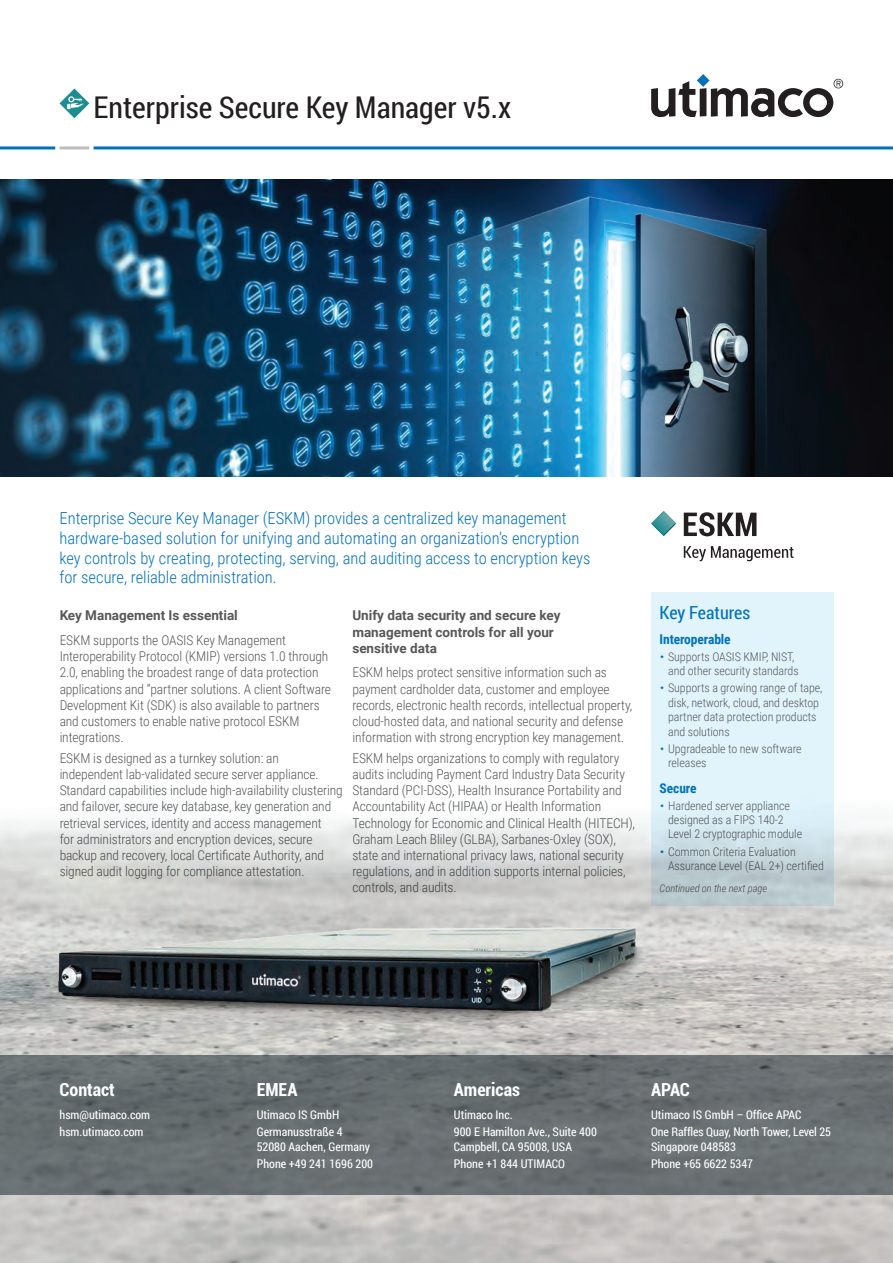
<style>
.page{position:relative;width:893px;height:1263px;background:#fff}
.page>*{position:absolute;margin:0;border:0;box-sizing:border-box;transform-origin:0 0}
._00_Title{font:30px "Roboto Condensed";color:#231f20}
._04_Contact_Headline{font:700 condensed 18px "Roboto";color:#fff}
.t1{font:18px "Roboto Condensed";color:#0072bc}
._01_Intro_Headline_D{font:300 16.5px/19.8px "Roboto Condensed";color:#0072bc}
.t2{font:300 13.5px/16.2px "Roboto Condensed";letter-spacing:-.005em;color:#57585a}
.t3{font:700 13.5px/16.2px "Roboto";color:#57585a}
.t4{font:700 13.5px "Roboto Condensed";letter-spacing:-.005em;color:#0072bc}
.t5{font:300 12px/14.4px "Roboto Condensed";letter-spacing:-.005em;color:#57585a}
._05_Address_EN{font:12px/15px "Roboto Condensed";color:#fff}
.t6{font:italic 300 10.5px "Roboto Condensed";letter-spacing:-.005em;color:#57585a}
</style>
<div class="page">
<img style="left:0;top:512px;width:893px;height:751px">
<img style="left:53px;top:924px;width:598px;height:101px">
<hr style="left:0;top:146px;width:55px;height:3px;background:#0072bc">
<hr style="left:60px;top:146px;width:29px;height:3px;background:#bcbdc0">
<hr style="left:94px;top:146px;width:799px;height:3px;background:#0072bc">
<svg style="left:651px;top:74px;width:192px;height:43px"></svg>
<img style="left:0;top:179px;width:893px;height:298px">
<div style="left:0;top:1055px;width:893px;height:140px;background:#696e71"></div>
<svg style="left:60px;top:89px;width:29px;height:29px"></svg>
<svg style="left:684px;top:512px;width:72px;height:24px"></svg>
<svg style="left:684px;top:546px;width:110px;height:15px"></svg>
<svg style="left:651px;top:511px;width:25px;height:25px"></svg>
<svg style="left:651px;top:592px;width:182px;height:314px;background:#d8ebf2"></svg>
<svg style="left:661px;top:686px;width:3px;height:4px"></svg>
<svg style="left:661px;top:803px;width:3px;height:4px"></svg>
<p class="_00_Title" style="left:94px;top:87px;width:419px">Enterprise Secure Key Manager v5.x</p>
<p class="_01_Intro_Headline_D" style="left:60px;top:508px;width:532px">Enterprise Secure Key Manager (ESKM) provides a centralized key management hardware-based solution for unifying and automating an organization’s encryption key controls by creating, protecting, serving, and auditing access to encryption keys for secure, reliable administration.</p>
<p class="t3" style="left:60px;top:607px;width:180px">Key Management Is essential</p>
<p class="t2" style="left:60px;top:632px;width:273px">ESKM supports the OASIS Key Management Interoperability Protocol (KMIP) versions 1.0 through 2.0, enabling the broadest range of data protection applications and “partner solutions. A client Software Development Kit (SDK) is also available to partners and customers to enable native protocol ESKM integrations.</p>
<p class="t2" style="left:60px;top:749px;width:285px">ESKM is designed as a turnkey solution: an independent lab-validated secure server appliance.<br>Standard capabilities include high-availability clustering and failover, secure key database, key generation and retrieval services, identity and access management<br>for administrators and encryption devices, secure backup and recovery, local Certificate Authority, and signed audit logging for compliance attestation.</p>
<p class="t3" style="left:352px;top:607px;width:210px">Unify data security and secure key management controls for all your sensitive data</p>
<p class="t2" style="left:352px;top:664px;width:282px">ESKM helps protect sensitive information such as payment cardholder data, customer and employee records, electronic health records, intellectual property, cloud-hosted data, and national security and defense information with strong encryption key management.</p>
<p class="t2" style="left:352px;top:749px;width:284px">ESKM helps organizations to comply with regulatory audits including Payment Card Industry Data Security Standard (PCI-DSS), Health Insurance Portability and Accountability Act (HIPAA) or Health Information Technology for Economic and Clinical Health (HITECH), Graham Leach Bliley (GLBA), Sarbanes-Oxley (SOX), state and international privacy laws, national security regulations, and in addition supports internal policies, controls, and audits.</p>
<h2 class="t1" style="left:660px;top:600px;width:92px">Key Features</h2>
<p class="t4" style="left:660px;top:630px;width:73px">Interoperable</p>
<p class="t5" style="left:668px;top:649px;width:132px">Supports OASIS KMIP, NIST, and other security standards</p>
<p class="t5" style="left:668px;top:680px;width:156px">Supports a growing range of tape, disk, network, cloud, and desktop partner data protection products and solutions</p>
<p class="t5" style="left:668px;top:741px;width:135px">Upgradeable to new software releases</p>
<p class="t4" style="left:660px;top:779px;width:38px">Secure</p>
<p class="t5" style="left:668px;top:798px;width:136px">Hardened server appliance designed as a FIPS 140-2<br>Level 2 cryptographic module</p>
<p class="t5" style="left:668px;top:844px;width:157px">Common Criteria Evaluation<br>Assurance Level (EAL 2+) certified</p>
<p class="t6" style="left:660px;top:881px;width:109px">Continued on the next page</p>
<p class="_04_Contact_Headline" style="left:60px;top:1076px;width:57px">Contact</p>
<p class="_05_Address_EN" style="left:60px;top:1107px;width:92px">hsm@utimaco.com</p>
<p class="_05_Address_EN" style="left:60px;top:1124px;width:85px">hsm.utimaco.com</p>
<p class="_04_Contact_Headline" style="left:257px;top:1076px;width:42px">EMEA</p>
<p class="_05_Address_EN" style="left:257px;top:1107px;width:84px">Utimaco IS GmbH</p>
<p class="_05_Address_EN" style="left:257px;top:1124px;width:115px">Germanusstraße 4<br>52080 Aachen, Germany</p>
<p class="_05_Address_EN" style="left:257px;top:1156px;width:118px">Phone +49 241 1696 200</p>
<p class="_04_Contact_Headline" style="left:454px;top:1076px;width:68px">Americas</p>
<p class="_05_Address_EN" style="left:454px;top:1107px;width:60px">Utimaco Inc.</p>
<p class="_05_Address_EN" style="left:454px;top:1124px;width:144px">900 E Hamilton Ave., Suite 400<br>Campbell, CA 95008, USA</p>
<p class="_05_Address_EN" style="left:454px;top:1156px;width:113px">Phone +1 844 UTIMACO</p>
<p class="_04_Contact_Headline" style="left:651px;top:1076px;width:40px">APAC</p>
<p class="_05_Address_EN" style="left:651px;top:1107px;width:152px">Utimaco IS GmbH – Office APAC</p>
<p class="_05_Address_EN" style="left:651px;top:1124px;width:181px">One Raffles Quay, North Tower, Level 25<br>Singapore 048583</p>
<p class="_05_Address_EN" style="left:651px;top:1156px;width:103px">Phone +65 6622 5347</p>
</div>
